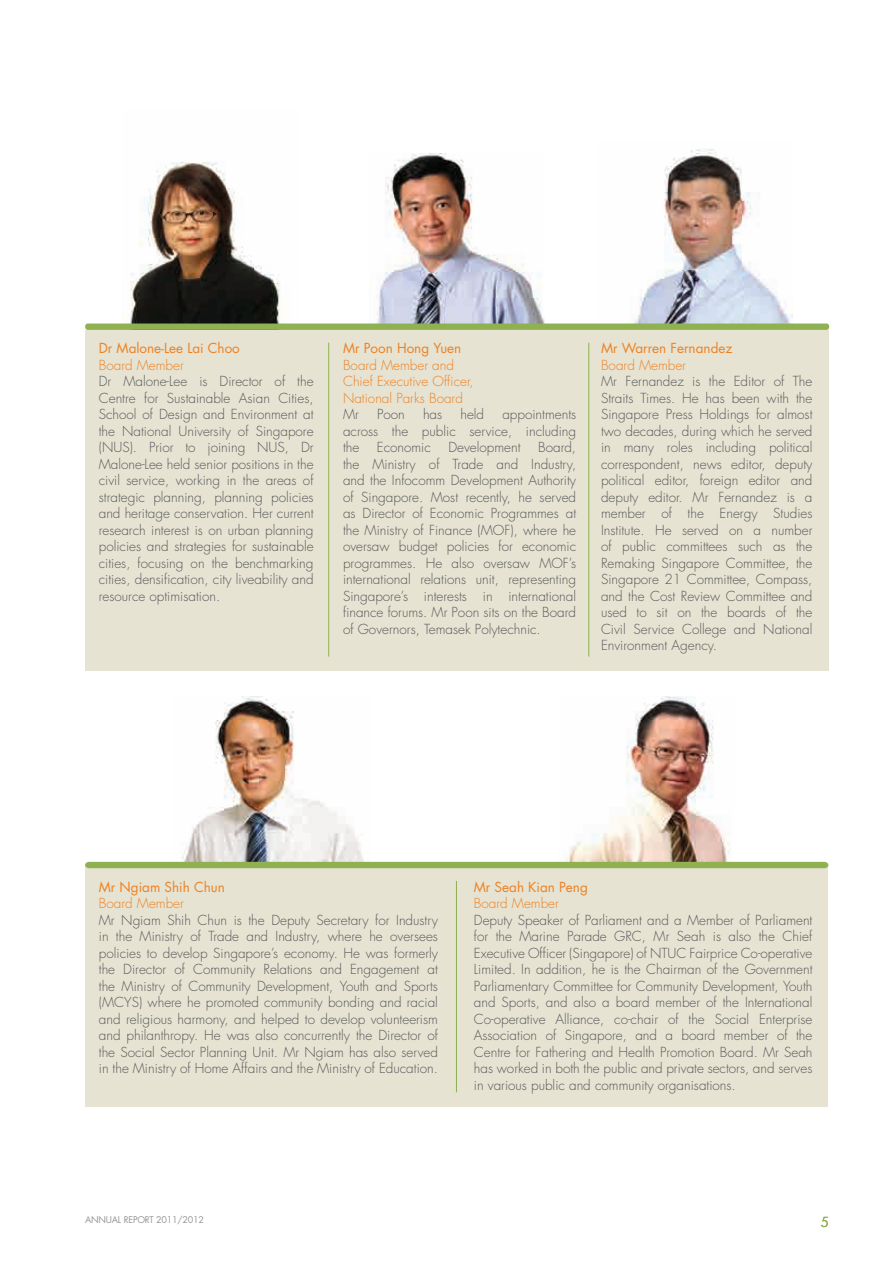
<style>
.page{position:relative;width:893px;height:1263px;background:#fff}
.page>*{position:absolute;margin:0;border:0;box-sizing:border-box;transform-origin:0 0}
.t1{font:300 13.5px/16.5px "Futura";color:#57585a;text-align:justify}
.t2{font:300 13.5px/16.5px "Futura";color:#ed8123}
.t3{font:13.5px "Futura";color:#ed8123}
.t4{font:13.5px "Futura";color:#8fb151}
.t5{font:9px "Futura";letter-spacing:-.02em;color:#939598}
</style>
<div class="page">
<img style="left:130px;top:162px;width:150px;height:161px">
<img style="left:174px;top:696px;width:196px;height:166px">
<img style="left:559px;top:696px;width:175px;height:166px">
<div style="left:85px;top:865px;width:743px;height:241px;background:#e6e3d2"></div>
<div style="left:85px;top:862px;width:743px;height:6px;background:#8fb151"></div>
<hr style="left:456px;top:881px;width:1px;height:211px;background:#8fb151">
<img style="left:633px;top:149px;width:159px;height:174px">
<div style="left:85px;top:330px;width:743px;height:340px;background:#e6e3d2"></div>
<img style="left:370px;top:153px;width:175px;height:170px">
<div style="left:85px;top:323px;width:744px;height:7px;background:#8fb151;border-radius:3px"></div>
<hr style="left:328px;top:343px;width:1px;height:314px;background:#8fb151">
<hr style="left:588px;top:343px;width:1px;height:314px;background:#8fb151">
<p class="t3" style="left:99px;top:339px;width:143px">Dr Malone-Lee Lai Choo</p>
<p class="t2" style="left:99px;top:357px;width:87px">Board Member</p>
<p class="t1" style="left:99px;top:373px;width:216px">Dr Malone-Lee is Director of the Centre for Sustainable Asian Cities, School of Design and Environment at the National University of Singapore (NUS). Prior to joining NUS, Dr Malone-Lee held senior positions in the civil service, working in the areas of strategic planning, planning policies and heritage conservation. Her current research interest is on urban planning policies and strategies for sustainable cities, focusing on the benchmarking cities, densification, city liveability and resource optimisation.</p>
<p class="t3" style="left:343px;top:339px;width:120px">Mr Poon Hong Yuen</p>
<p class="t2" style="left:343px;top:357px;width:132px">Board Member and<br>Chief Executive Officer,<br>National Parks Board</p>
<p class="t1" style="left:343px;top:406px;width:17px">Mr</p>
<p class="t1" style="left:377px;top:406px;width:29px">Poon</p>
<p class="t1" style="left:423px;top:406px;width:21px">has</p>
<p class="t1" style="left:460px;top:406px;width:25px">held</p>
<p class="t1" style="left:343px;top:406px;width:235px;text-indent:159px">appointments across the public service, including the</p>
<p class="t1" style="left:343px;top:439px;width:235px;text-indent:195px">Board, the Ministry of Trade and Industry, and the Infocomm Development Authority of Singapore. Most recently, he served as Director of Economic Programmes at the Ministry of Finance (MOF), where he oversaw budget policies for economic programmes. He also oversaw MOF’s international relations unit, representing Singapore’s interests in international finance forums. Mr Poon sits on the Board of Governors, Temasek Polytechnic.</p>
<p class="t1" style="left:377px;top:439px;width:56px">Economic</p>
<p class="t1" style="left:448px;top:439px;width:74px">Development</p>
<p class="t3" style="left:601px;top:339px;width:133px">Mr Warren Fernandez</p>
<p class="t2" style="left:601px;top:357px;width:87px">Board Member</p>
<p class="t1" style="left:601px;top:373px;width:213px">Mr Fernandez is the Editor of The Straits Times. He has been with the Singapore Press Holdings for almost two decades, during which he served in many roles including political correspondent, news editor, deputy political editor, foreign editor and deputy editor. Mr Fernandez is a member of the Energy Studies Institute. He served on a number of public committees such as the Remaking Singapore Committee, the Singapore 21 Committee, Compass, and the Cost Review Committee and used to sit on the boards of the Civil Service College and National Environment Agency.</p>
<p class="t3" style="left:99px;top:877px;width:128px">Mr Ngiam Shih Chun</p>
<p class="t2" style="left:99px;top:895px;width:87px">Board Member</p>
<p class="t1" style="left:99px;top:911px;width:341px">Mr Ngiam Shih Chun is the Deputy Secretary for Industry in the Ministry of Trade and Industry, where he oversees policies to develop Singapore’s economy. He was formerly the Director of Community Relations and Engagement at the Ministry of Community Development, Youth and Sports (MCYS) where he promoted community bonding and racial and religious harmony, and helped to develop volunteerism and philanthropy. He was also concurrently the Director of the Social Sector Planning Unit. Mr Ngiam has also served in the Ministry of Home Affairs and the Ministry of Education.</p>
<p class="t3" style="left:474px;top:877px;width:116px">Mr Seah Kian Peng</p>
<p class="t2" style="left:474px;top:895px;width:87px">Board Member</p>
<p class="t1" style="left:474px;top:911px;width:340px">Deputy Speaker of Parliament and a Member of Parliament for the Marine Parade GRC, Mr Seah is also the Chief Executive Officer (Singapore) of NTUC Fairprice Co-operative Limited. In addition, he is the Chairman of the Government Parliamentary Committee for Community Development, Youth and Sports, and also a board member of the International Co-operative Alliance, co-chair of the Social Enterprise Association of Singapore, and a board member of the Centre for Fathering and Health Promotion Board. Mr Seah has worked in both the public and private sectors, and serves in various public and community organisations.</p>
<p class="t5" style="left:85px;top:1214px;width:121px">ANNUAL REPORT 2011/2012</p>
<p class="t4" style="left:821px;top:1212px;width:10px">5</p>
</div>
